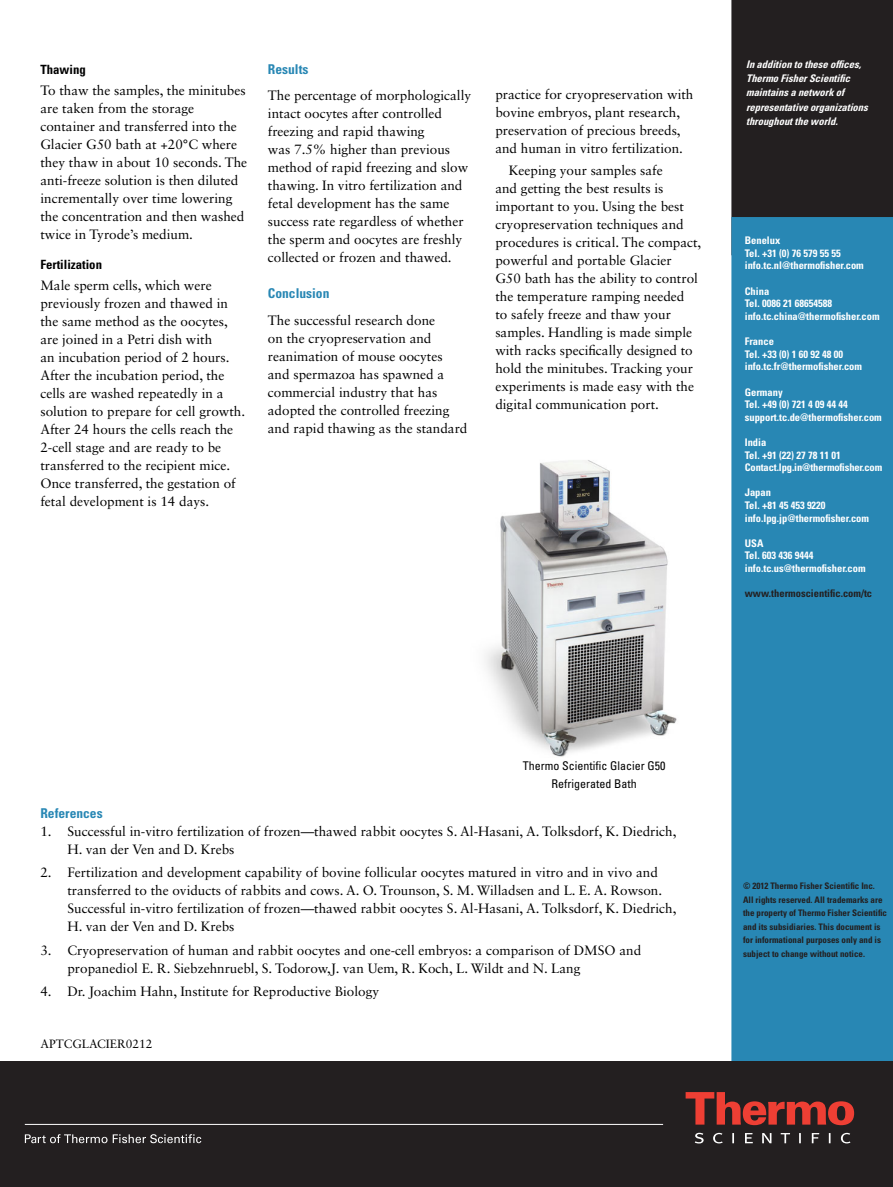
<style>
.page{position:relative;width:893px;height:1187px;background:#fff}
.page>*{position:absolute;margin:0;border:0;box-sizing:border-box;transform-origin:0 0}
.Body_indent{font:13.5px/18px "Sabon LT Std";color:#000}
.Abstract{font:13.5px/18px "Sabon LT Std";color:#000}
.Abstract-2{font:700 condensed 13.5px "Univers LT Std";color:#2887b4}
.t1{font:700 condensed 12.75px "Univers LT Std";color:#000}
.t2{font:condensed 12px/18px "Univers LT Std";color:#000;text-align:center}
.t3{font:12px "Sabon LT Std";color:#000}
.t4{font:700 condensed 10.5px "Univers LT Std";color:#fff}
.t5{font:italic 700 condensed 10.5px/14.2px "Univers LT Std";color:#fff}
.t6{font:700 condensed 10.5px "Univers LT Std";color:#231f20}
.t7{font:700 condensed 9px/13.5px "Univers LT Std";color:#231f20}
</style>
<div class="page">
<div style="left:732px;top:1px;width:160px;height:253px;background:#231f20"></div>
<div style="left:731px;top:0;width:162px;height:255px;border:2px solid #231f20"></div>
<div style="left:732px;top:218px;width:160px;height:968px;background:#2887b4"></div>
<div style="left:731px;top:217px;width:162px;height:969px;border:2px solid #2887b4"></div>
<div style="left:0;top:1061px;width:893px;height:125px;background:#231f20"></div>
<svg style="left:25px;top:1134px;width:176px;height:9px"></svg>
<svg style="left:686px;top:1092px;width:168px;height:33px"></svg>
<svg style="left:695px;top:1132px;width:155px;height:11px"></svg>
<hr style="left:25px;top:1123px;width:638px;height:1px;background:#fff">
<img style="left:485px;top:460px;width:192px;height:297px">
<p class="t1" style="left:40px;top:62px;width:47px">Thawing</p>
<p class="Body_indent" style="left:40px;top:81px;width:208px">To thaw the samples, the minitubes are taken from the storage container and transferred into the<br>Glacier G50 bath at +20°C where they thaw in about 10 seconds. The anti-freeze solution is then diluted incrementally over time lowering the concentration and then washed twice in Tyrode’s medium.</p>
<p class="t1" style="left:40px;top:257px;width:63px">Fertilization</p>
<p class="Abstract" style="left:40px;top:276px;width:206px">Male sperm cells, which were previously frozen and thawed in the same method as the oocytes, are joined in a Petri dish with<br>an incubation period of 2 hours.<br>After the incubation period, the cells are washed repeatedly in a solution to prepare for cell growth.<br>After 24 hours the cells reach the<br>2-cell stage and are ready to be transferred to the recipient mice.<br>Once transferred, the gestation of fetal development is 14 days.</p>
<p class="Abstract-2" style="left:268px;top:61px;width:42px">Results</p>
<p class="Body_indent" style="left:268px;top:86px;width:205px">The percentage of morphologically intact oocytes after controlled freezing and rapid thawing<br>was 7.5% higher than previous method of rapid freezing and slow thawing. In vitro fertilization and fetal development has the same success rate regardless of whether the sperm and oocytes are freshly collected or frozen and thawed.</p>
<p class="Abstract-2" style="left:268px;top:285px;width:63px">Conclusion</p>
<p class="Body_indent" style="left:268px;top:311px;width:201px">The successful research done<br>on the cryopreservation and reanimation of mouse oocytes and spermazoa has spawned a commercial industry that has adopted the controlled freezing and rapid thawing as the standard</p>
<p class="Body_indent" style="left:495px;top:85px;width:200px">practice for cryopreservation with bovine embryos, plant research, preservation of precious breeds, and human in vitro fertilization.</p>
<p class="Body_indent" style="left:495px;top:161px;width:207px;text-indent:14px">Keeping your samples safe<br>and getting the best results is important to you. Using the best cryopreservation techniques and procedures is critical. The compact, powerful and portable Glacier<br>G50 bath has the ability to control the temperature ramping needed<br>to safely freeze and thaw your samples. Handling is made simple with racks specifically designed to hold the minitubes. Tracking your experiments is made easy with the digital communication port.</p>
<p class="t5" style="left:746px;top:57px;width:120px">Inadditiontotheseoffices,</p>
<p class="t5" style="left:746px;top:71px;width:126px">ThermoFisherScientific maintainsanetworkof representativeorganizations throughouttheworld.</p>
<p class="t4" style="left:745px;top:234px;width:37px">Benelux</p>
<p class="t4" style="left:745px;top:247px;width:97px">Tel. +31 (0) 76 579 55 55</p>
<p class="t4" style="left:745px;top:259px;width:121px">info.tc.nl@thermofisher.com</p>
<p class="t4" style="left:745px;top:284px;width:26px">China</p>
<p class="t4" style="left:745px;top:297px;width:89px">Tel. 0086 21 68654588</p>
<p class="t4" style="left:745px;top:310px;width:136px">info.tc.china@thermofisher.com</p>
<p class="t4" style="left:745px;top:335px;width:31px">France</p>
<p class="t4" style="left:745px;top:347px;width:100px">Tel. +33 (0) 1 60 92 48 00</p>
<p class="t4" style="left:745px;top:360px;width:119px">info.tc.fr@thermofisher.com</p>
<p class="t4" style="left:745px;top:385px;width:39px">Germany</p>
<p class="t4" style="left:745px;top:398px;width:104px">Tel. +49 (0) 721 4 09 44 44</p>
<p class="t4" style="left:745px;top:410px;width:139px">support.tc.de@thermofisher.com</p>
<p class="t4" style="left:745px;top:436px;width:23px">India</p>
<p class="t4" style="left:745px;top:448px;width:97px">Tel. +91 (22) 27 78 11 01</p>
<p class="t4" style="left:745px;top:461px;width:139px">Contact.lpg.in@thermofisher.com</p>
<p class="t4" style="left:745px;top:486px;width:28px">Japan</p>
<p class="t4" style="left:745px;top:499px;width:82px">Tel. +81 45 453 9220</p>
<p class="t4" style="left:745px;top:511px;width:126px">info.lpg.jp@thermofisher.com</p>
<p class="t4" style="left:745px;top:536px;width:20px">USA</p>
<p class="t4" style="left:745px;top:549px;width:70px">Tel. 603 436 9444</p>
<p class="t4" style="left:745px;top:562px;width:122px">info.tc.us@thermofisher.com</p>
<p class="t6" style="left:745px;top:587px;width:129px">www.thermoscientific.com/tc</p>
<p class="t2" style="left:523px;top:756px;width:144px">Thermo Scientific Glacier G50<br>Refrigerated Bath</p>
<p class="Abstract-2" style="left:40px;top:804px;width:64px">References</p>
<p class="Body_indent" style="left:67px;top:822px;width:611px;text-indent:-27px">1. Successful in-vitro fertilization of frozen—thawed rabbit oocytes S. Al-Hasani, A. Tolksdorf, K. Diedrich,<br>H. van der Ven and D. Krebs</p>
<p class="Body_indent" style="left:67px;top:863px;width:611px;text-indent:-27px">2. Fertilization and development capability of bovine follicular oocytes matured in vitro and in vivo and transferred to the oviducts of rabbits and cows. A. O. Trounson, S. M. Willadsen and L. E. A. Rowson.<br>Successful in-vitro fertilization of frozen—thawed rabbit oocytes S. Al-Hasani, A. Tolksdorf, K. Diedrich, H. van der Ven and D. Krebs</p>
<p class="Body_indent" style="left:67px;top:940px;width:575px;text-indent:-27px">3. Cryopreservation of human and rabbit oocytes and one-cell embryos: a comparison of DMSO and propanediol E. R. Siebzehnruebl, S. Todorow,J. van Uem, R. Koch, L. Wildt and N. Lang</p>
<p class="Body_indent" style="left:40px;top:982px;width:340px">4. Dr. Joachim Hahn, Institute for Reproductive Biology</p>
<p class="t3" style="left:40px;top:1036px;width:114px">APTCGLACIER0212</p>
<p class="t7" style="left:743px;top:879px;width:145px">© 2012 Thermo Fisher Scientific Inc.<br>All rights reserved. All trademarks are the property of Thermo Fisher Scientific and its subsidiaries. This document is for informational purposes only and is subject to change without notice.</p>
</div>
